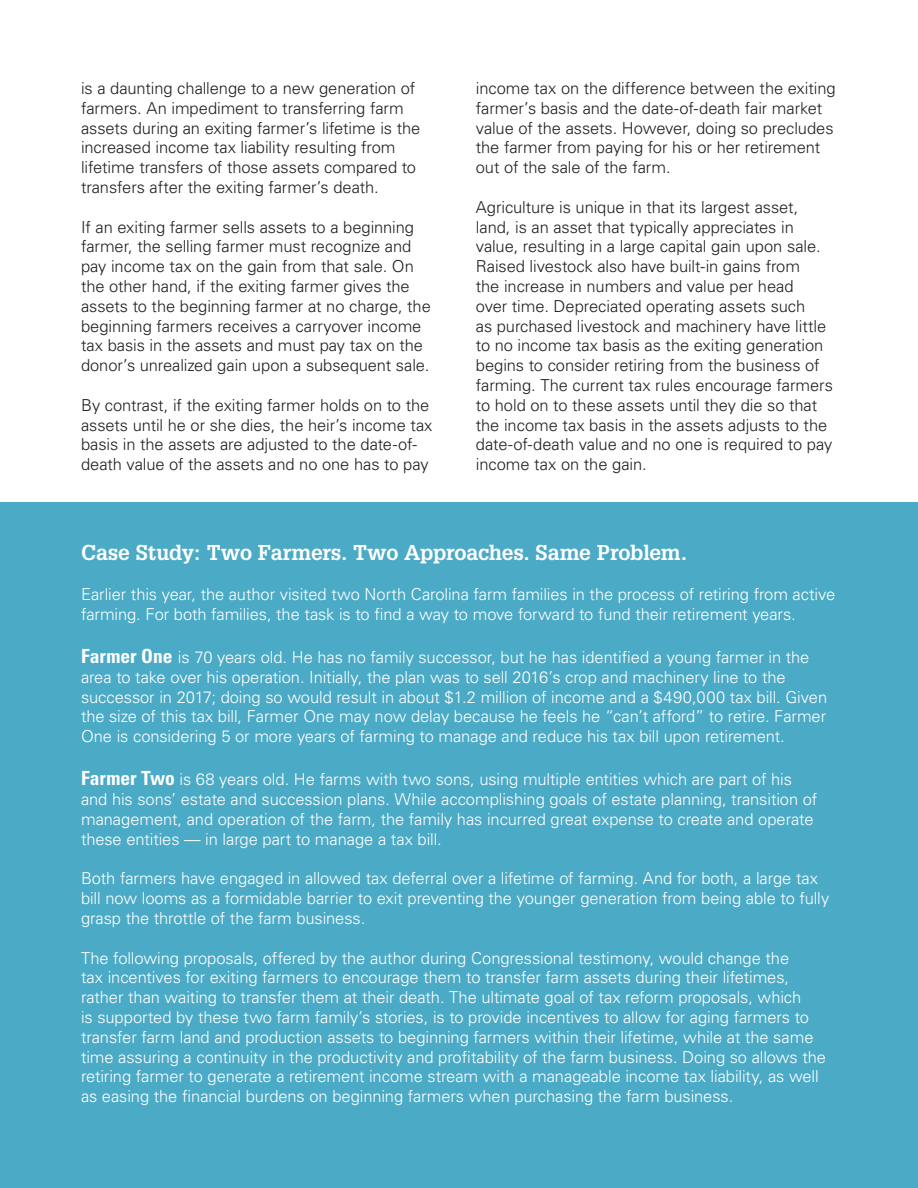
<style>
.page{position:relative;width:918px;height:1188px;background:#fff}
.page>*{position:absolute;margin:0;border:0;box-sizing:border-box;transform-origin:0 0}
.t1{font:700 21px "Glypha LT Std";letter-spacing:-.01em;color:#fff}
.t2{font:300 16.5px/19.8px "Univers";letter-spacing:-.005em;color:#fff}
.t3{font:300 16.5px/19.8px "Univers";letter-spacing:-.005em;color:#231f20}
.s1{font-weight:700;font-stretch:condensed;font-size:19.5px}
</style>
<div class="page">
<div style="left:0;top:502px;width:918px;height:686px;background:#4baac6"></div>
<p class="t3" style="left:81px;top:78px;width:341px">is a daunting challenge to a new generation of farmers. An impediment to transferring farm assets during an exiting farmer’s lifetime is the increased income tax liability resulting from lifetime transfers of those assets compared to transfers after the exiting farmer’s death.</p>
<p class="t3" style="left:81px;top:217px;width:351px">If an exiting farmer sells assets to a beginning farmer, the selling farmer must recognize and pay income tax on the gain from that sale. On the other hand, if the exiting farmer gives the assets to the beginning farmer at no charge, the beginning farmers receives a carryover income tax basis in the assets and must pay tax on the donor’s unrealized gain upon a subsequent sale.</p>
<p class="t3" style="left:81px;top:395px;width:353px">By contrast, if the exiting farmer holds on to the assets until he or she dies, the heir’s income tax basis in the assets are adjusted to the date-of&shy;death value of the assets and no one has to pay</p>
<p class="t3" style="left:476px;top:78px;width:361px">income tax on the difference between the exiting farmer’s basis and the date-of-death fair market value of the assets. However, doing so precludes the farmer from paying for his or her retirement out of the sale of the farm.</p>
<p class="t3" style="left:476px;top:197px;width:359px">Agriculture is unique in that its largest asset, land, is an asset that typically appreciates in value, resulting in a large capital gain upon sale.<br>Raised livestock also have built-in gains from<br>the increase in numbers and value per head<br>over time. Depreciated operating assets such<br>as purchased livestock and machinery have little to no income tax basis as the exiting generation begins to consider retiring from the business of farming. The current tax rules encourage farmers to hold on to these assets until they die so that the income tax basis in the assets adjusts to the date-of-death value and no one is required to pay income tax on the gain.</p>
<p class="t1" style="left:81px;top:540px;width:607px">Case Study: Two Farmers. Two Approaches. Same Problem.</p>
<p class="t2" style="left:81px;top:584px;width:756px">Earlier this year, the author visited two North Carolina farm families in the process of retiring from active farming. For both families, the task is to find a way to move forward to fund their retirement years.</p>
<p class="t2" style="left:81px;top:647px;width:748px"><span class="s1">Farmer One</span> is 70 years old. He has no family successor, but he has identified a young farmer in the area to take over his operation. Initially, the plan was to sell 2016’s crop and machinery line to the successor in 2017; doing so would result in about $1.2 million of income and a $490,000 tax bill. Given the size of this tax bill, Farmer One may now delay because he feels he “can’t afford” to retire. Farmer One is considering 5 or more years of farming to manage and reduce his tax bill upon retirement.</p>
<p class="t2" style="left:81px;top:770px;width:738px"><span class="s1">Farmer Two</span> is 68 years old. He farms with two sons, using multiple entities which are part of his and his sons’ estate and succession plans. While accomplishing goals of estate planning, transition of management, and operation of the farm, the family has incurred great expense to create and operate these entities — in large part to manage a tax bill.</p>
<p class="t2" style="left:81px;top:869px;width:750px">Both farmers have engaged in allowed tax deferral over a lifetime of farming. And for both, a large tax bill now looms as a formidable barrier to exit preventing the younger generation from being able to fully grasp the throttle of the farm business.</p>
<p class="t2" style="left:81px;top:948px;width:747px">The following proposals, offered by the author during Congressional testimony, would change the<br>tax incentives for exiting farmers to encourage them to transfer farm assets during their lifetimes, rather than waiting to transfer them at their death. The ultimate goal of tax reform proposals, which<br>is supported by these two farm family’s stories, is to provide incentives to allow for aging farmers to transfer farm land and production assets to beginning farmers within their lifetime, while at the same time assuring a continuity in the productivity and profitability of the farm business. Doing so allows the retiring farmer to generate a retirement income stream with a manageable income tax liability, as well as easing the financial burdens on beginning farmers when purchasing the farm business.</p>
</div>
